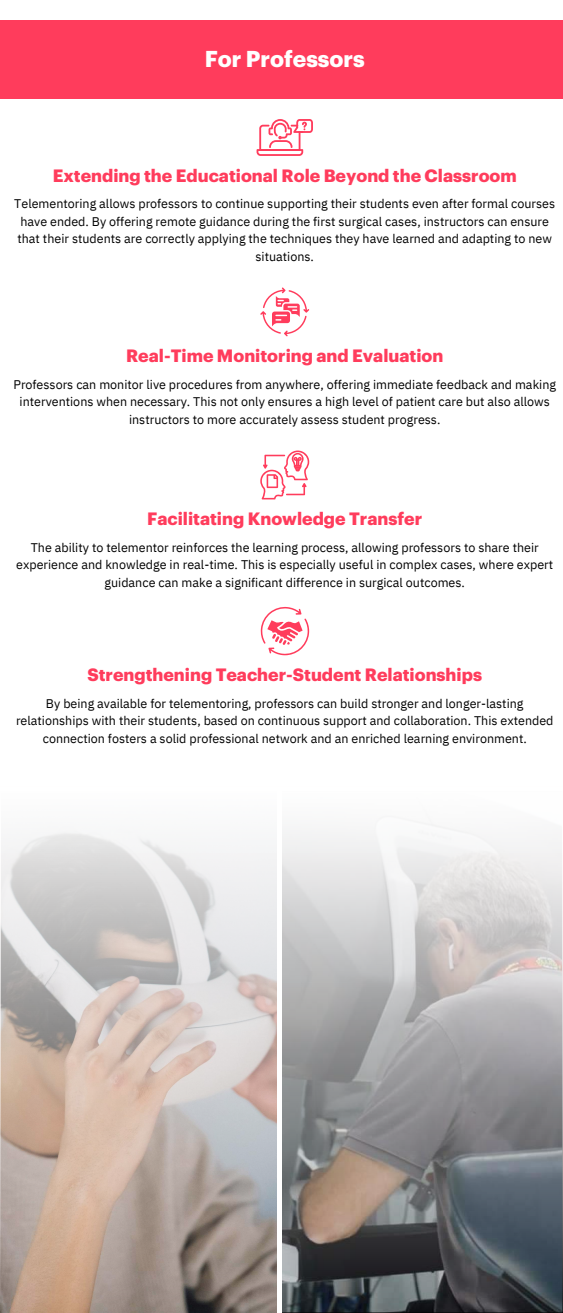
<style>
.page{position:relative;width:563px;height:1313px;background:#fff}
.page>*{position:absolute;margin:0;border:0;box-sizing:border-box;transform-origin:0 0}
.t1{font:700 22.5px "Graphik";color:#fff}
.t2{font:700 17.5px "Graphik";color:#ff3c5c}
.t3{font:12.5px/17.4px "IBM Plex Sans";color:#000;text-align:center}
</style>
<div class="page">
<div style="left:0;top:21px;width:562px;height:78px;background:#ff3c5c"></div>
<svg style="left:256px;top:119px;width:57px;height:37px"></svg>
<svg style="left:260px;top:287px;width:49px;height:49px"></svg>
<svg style="left:260px;top:450px;width:49px;height:49px"></svg>
<svg style="left:260px;top:606px;width:49px;height:49px"></svg>
<svg style="left:1px;top:822px;width:561px;height:490px"></svg>
<hr style="left:277px;top:791px;width:4px;height:521px;background:#fff">
<h1 class="t1" style="left:205px;top:41px;width:161px">For Professors</h1>
<h2 class="t2" style="left:53px;top:162px;width:465px">Extending the Educational Role Beyond the Classroom</h2>
<p class="t3" style="left:14px;top:194px;width:542px">Telementoring allows professors to continue supporting their students even after formal courses have ended. By offering remote guidance during the first surgical cases, instructors can ensure that their students are correctly applying the techniques they have learned and adapting to new situations.</p>
<h2 class="t2" style="left:126px;top:342px;width:319px">Real-Time Monitoring and Evaluation</h2>
<p class="t3" style="left:13px;top:374px;width:544px">Professors can monitor live procedures from anywhere, offering immediate feedback and making interventions when necessary. This not only ensures a high level of patient care but also allows instructors to more accurately assess student progress.</p>
<h2 class="t2" style="left:147px;top:505px;width:276px">Facilitating Knowledge Transfer</h2>
<p class="t3" style="left:16px;top:537px;width:538px">The ability to telementor reinforces the learning process, allowing professors to share their experience and knowledge in real-time. This is especially useful in complex cases, where expert guidance can make a significant difference in surgical outcomes.</p>
<h2 class="t2" style="left:87px;top:661px;width:396px">Strengthening Teacher-Student Relationships</h2>
<p class="t3" style="left:16px;top:693px;width:538px">By being available for telementoring, professors can build stronger and longer-lasting relationships with their students, based on continuous support and collaboration. This extended connection fosters a solid professional network and an enriched learning environment.</p>
</div>
